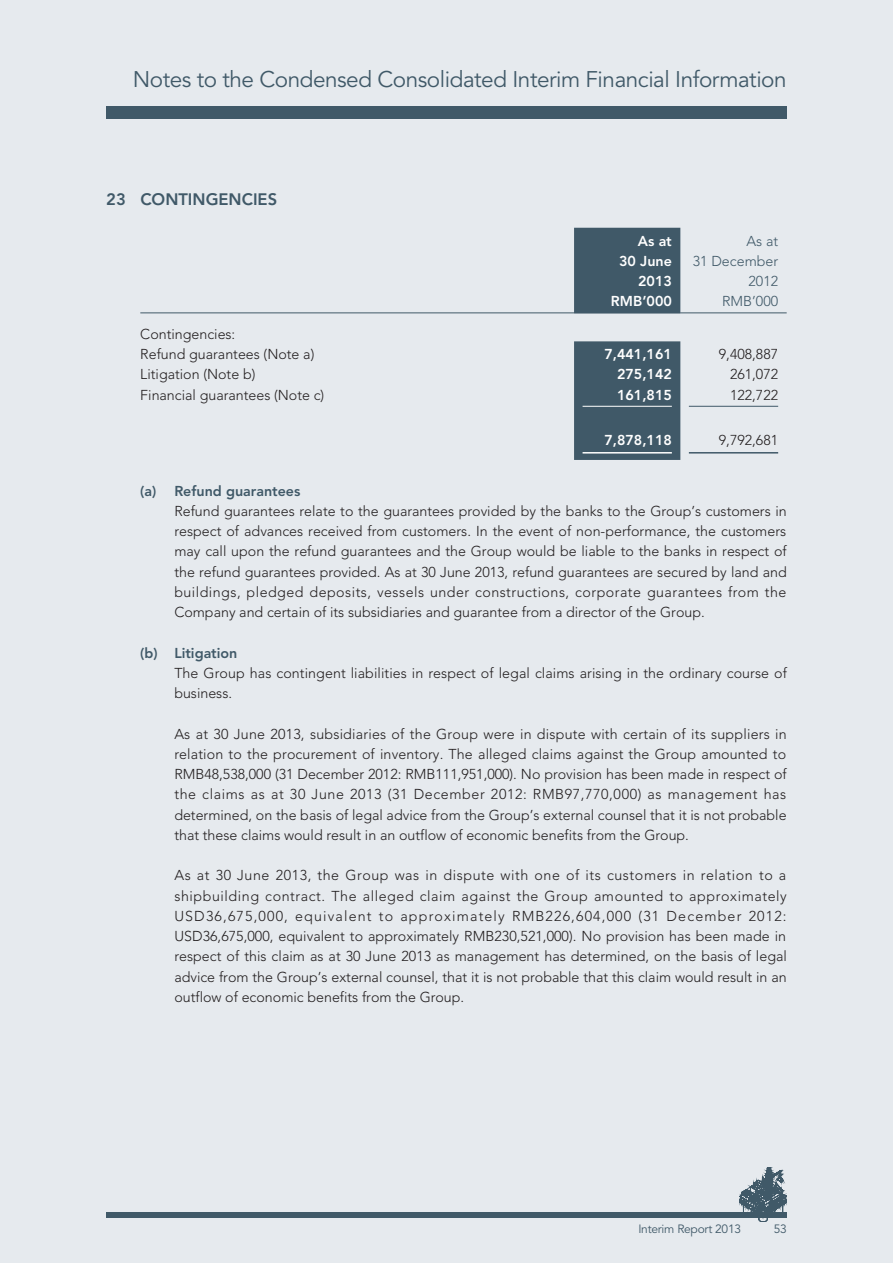
<style>
.page{position:relative;width:893px;height:1263px;background:#e6eaee}
.page>*{position:absolute;margin:0;border:0;box-sizing:border-box;transform-origin:0 0}
.t1{font:22.5px "Avenir LT Std";letter-spacing:-.02em;color:#405968}
.t2{font:800 16.5px "Avenir LT Std";color:#405968}
.t3{font:300 14.25px/20.2px "Avenir LT Std";color:#231f20;text-align:justify}
.t4{font:800 14.25px/20.2px "Avenir LT Std";color:#fff;text-align:right}
.t5{font:800 14.25px "Avenir LT Std";color:#405968}
.t6{font:300 14.25px/20.2px "Avenir LT Std";color:#405968;text-align:right}
.t7{font:12px "Avenir LT Std";letter-spacing:-.02em;color:#405968}
</style>
<div class="page">
<div style="left:106px;top:106px;width:680px;height:13px;background:#405968"></div>
<div style="left:107px;top:1212px;width:680px;height:5px;background:#405968"></div>
<svg style="left:740px;top:1167px;width:47px;height:55px"></svg>
<svg style="left:574px;top:228px;width:106px;height:232px;background:#546b78"></svg>
<hr style="left:140px;top:312px;width:434px;height:1px;background:#405968">
<hr style="left:574px;top:312px;width:106px;height:1px;background:#405968">
<hr style="left:680px;top:312px;width:107px;height:1px;background:#405968">
<hr style="left:583px;top:406px;width:89px;height:1px;background:#fff">
<hr style="left:689px;top:406px;width:89px;height:1px;background:#405968">
<hr style="left:583px;top:452px;width:89px;height:1px;background:#fff">
<hr style="left:689px;top:452px;width:89px;height:1px;background:#405968">
<h1 class="t1" style="left:133px;top:66px;width:655px">Notes to the Condensed Consolidated Interim Financial Information</h1>
<p class="t2" style="left:106px;top:190px;width:172px">23 Contingencies</p>
<p class="t3" style="left:140px;top:324px;width:176px">Contingencies:<br>Refund guarantees (Note a)</p>
<p class="t4" style="left:619px;top:230px;width:54px">As at<br>30 June</p>
<p class="t6" style="left:693px;top:231px;width:87px">As at<br>31 December</p>
<p class="t4" style="left:638px;top:271px;width:35px">2013</p>
<p class="t6" style="left:748px;top:271px;width:31px">2012</p>
<p class="t4" style="left:611px;top:291px;width:62px">RMB’000</p>
<p class="t6" style="left:722px;top:291px;width:58px">RMB’000</p>
<p class="t4" style="left:604px;top:344px;width:69px">7,441,161</p>
<p class="t3" style="left:719px;top:344px;width:61px">9,408,887</p>
<p class="t3" style="left:140px;top:364px;width:117px">Litigation (Note b)</p>
<p class="t4" style="left:617px;top:364px;width:56px">275,142</p>
<p class="t3" style="left:730px;top:364px;width:50px">261,072</p>
<p class="t3" style="left:140px;top:385px;width:186px">Financial guarantees (Note c)</p>
<p class="t4" style="left:617px;top:385px;width:56px">161,815</p>
<p class="t3" style="left:730px;top:385px;width:50px">122,722</p>
<p class="t4" style="left:604px;top:430px;width:69px">7,878,118</p>
<p class="t3" style="left:719px;top:430px;width:61px">9,792,681</p>
<p class="t5" style="left:140px;top:482px;width:162px">(a) Refund guarantees</p>
<p class="t3" style="left:174px;top:501px;width:614px">Refund guarantees relate to the guarantees provided by the banks to the Group’s customers in respect of advances received from customers. In the event of non-performance, the customers may call upon the refund guarantees and the Group would be liable to the banks in respect of the refund guarantees provided. As at 30 June 2013, refund guarantees are secured by land and buildings, pledged deposits, vessels under constructions, corporate guarantees from the Company and certain of its subsidiaries and guarantee from a director of the Group.</p>
<p class="t5" style="left:140px;top:644px;width:99px">(b) Litigation</p>
<p class="t3" style="left:174px;top:663px;width:614px">The Group has contingent liabilities in respect of legal claims arising in the ordinary course of business.</p>
<p class="t3" style="left:174px;top:724px;width:614px">As at 30 June 2013, subsidiaries of the Group were in dispute with certain of its suppliers in relation to the procurement of inventory. The alleged claims against the Group amounted to RMB48,538,000 (31 December 2012: RMB111,951,000). No provision has been made in respect of the claims as at 30 June 2013 (31 December 2012: RMB97,770,000) as management has determined, on the basis of legal advice from the Group’s external counsel that it is not probable that these claims would result in an outflow of economic benefits from the Group.</p>
<p class="t3" style="left:174px;top:865px;width:614px">As at 30 June 2013, the Group was in dispute with one of its customers in relation to a shipbuilding contract. The alleged claim against the Group amounted to approximately USD36,675,000, equivalent to approximately RMB226,604,000 (31 December 2012:<br>USD36,675,000, equivalent to approximately RMB230,521,000). No provision has been made in respect of this claim as at 30 June 2013 as management has determined, on the basis of legal advice from the Group’s external counsel, that it is not probable that this claim would result in an outflow of economic benefits from the Group.</p>
<p class="t7" style="left:638px;top:1222px;width:104px">Interim Report 2013</p>
<p class="t7" style="left:774px;top:1222px;width:15px">53</p>
</div>
